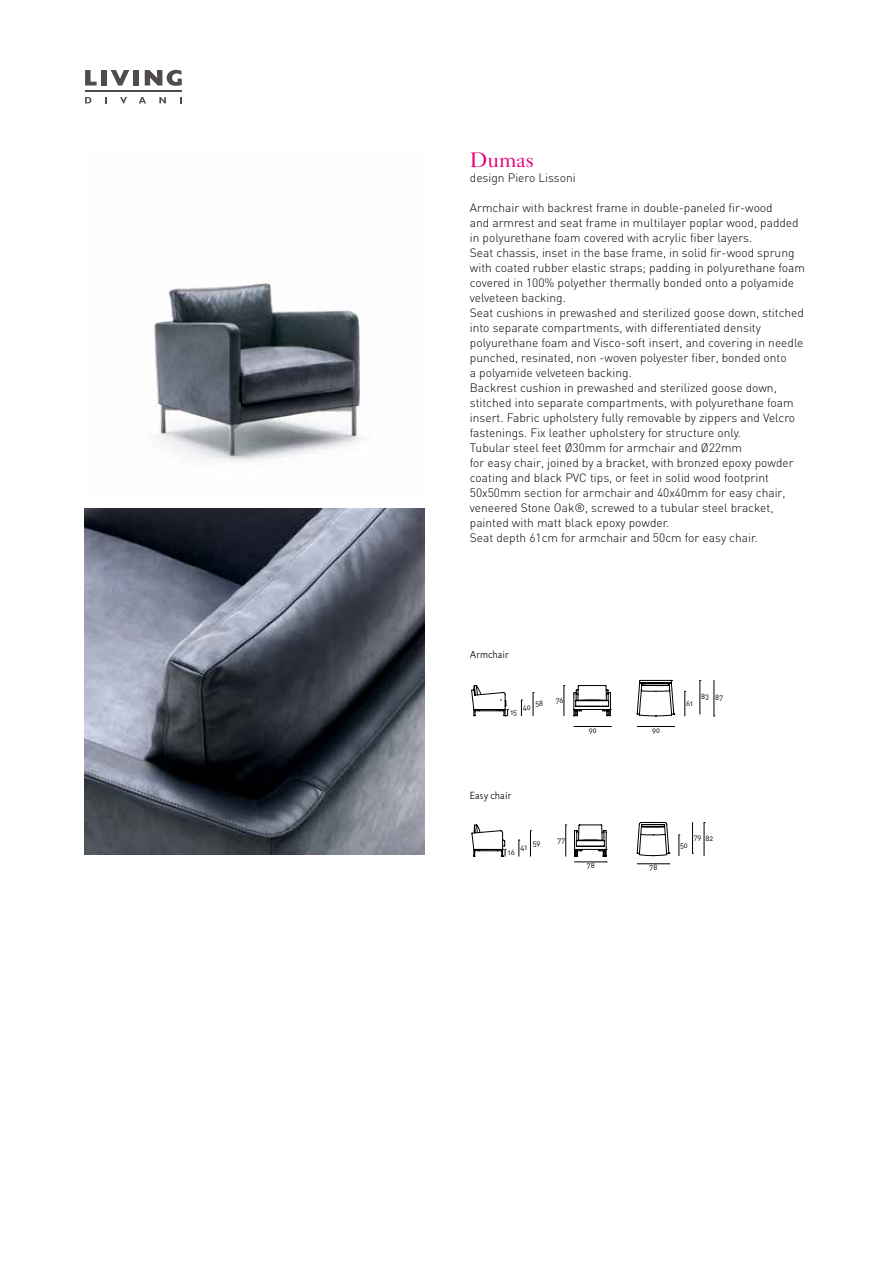
<style>
.page{position:relative;width:893px;height:1263px;background:#fff}
.page>*{position:absolute;margin:0;border:0;box-sizing:border-box;transform-origin:0 0}
.t1{font:21px "Caslon Five Forty";color:#e6007d}
.t2{font:300 12px/15px "DIN";color:#000}
.t3{font:300 10.5px "Jigsaw";letter-spacing:.01em;color:#000}
.t4{font:7.5px "DIN Regular Alternate";color:#000}
</style>
<div class="page">
<svg style="left:85px;top:70px;width:12px;height:16px"></svg>
<div style="left:101px;top:70px;width:6px;height:16px;background:#504b4e"></div>
<svg style="left:111px;top:70px;width:18px;height:16px"></svg>
<div style="left:133px;top:70px;width:6px;height:16px;background:#504b4e"></div>
<svg style="left:145px;top:70px;width:37px;height:16px"></svg>
<hr style="left:85px;top:91px;width:97px;height:1px;background:#504b4e">
<svg style="left:180px;top:97px;width:2px;height:6px"></svg>
<svg style="left:159px;top:97px;width:7px;height:6px"></svg>
<svg style="left:120px;top:97px;width:7px;height:7px"></svg>
<svg style="left:105px;top:97px;width:2px;height:6px"></svg>
<svg style="left:85px;top:97px;width:6px;height:6px"></svg>
<svg style="left:139px;top:97px;width:7px;height:6px"></svg>
<img style="left:85px;top:508px;width:340px;height:347px">
<img style="left:154px;top:282px;width:208px;height:179px">
<hr style="left:704px;top:822px;width:1px;height:34px;background:#000">
<hr style="left:692px;top:822px;width:1px;height:31px;background:#000">
<hr style="left:473px;top:674px;width:153px;height:1px;background:#000">
<hr style="left:700px;top:680px;width:1px;height:34px;background:#000">
<hr style="left:714px;top:680px;width:1px;height:36px;background:#000">
<svg style="left:471px;top:822px;width:209px;height:43px"></svg>
<svg style="left:685px;top:691px;width:1px;height:25px"></svg>
<svg style="left:471px;top:680px;width:204px;height:47px"></svg>
<h1 class="t1" style="left:470px;top:147px;width:66px">Dumas</h1>
<p class="t2" style="left:470px;top:170px;width:107px">design Piero Lissoni</p>
<p class="t2" style="left:470px;top:200px;width:337px">Armchair with backrest frame in double-paneled fir-wood<br>and armrest and seat frame in multilayer poplar wood, padded in polyurethane foam covered with acrylic fiber layers.<br>Seat chassis, inset in the base frame, in solid fir-wood sprung with coated rubber elastic straps; padding in polyurethane foam covered in 100% polyether thermally bonded onto a polyamide velveteen backing.<br>Seat cushions in prewashed and sterilized goose down, stitched into separate compartments, with differentiated density polyurethane foam and Visco-soft insert, and covering in needle punched, resinated, non -woven polyester fiber, bonded onto<br>a polyamide velveteen backing.<br>Backrest cushion in prewashed and sterilized goose down, stitched into separate compartments, with polyurethane foam insert. Fabric upholstery fully removable by zippers and Velcro fastenings. Fix leather upholstery for structure only.<br>Tubular steel feet Ø30mm for armchair and Ø22mm<br>for easy chair, joined by a bracket, with bronzed epoxy powder coating and black PVC tips, or feet in solid wood footprint 50x50mm section for armchair and 40x40mm for easy chair, veneered Stone Oak®, screwed to a tubular steel bracket, painted with matt black epoxy powder.<br>Seat depth 61cm for armchair and 50cm for easy chair.</p>
<p class="t4" style="left:473px;top:445px;width:119px">Modello "DUMAS poltrona" vers.2.0</p>
<p class="t4" style="left:701px;top:538px;width:23px">83 87</p>
<p class="t3" style="left:470px;top:649px;width:40px">Armchair</p>
<p class="t4" style="left:535px;top:699px;width:9px">58</p>
<p class="t4" style="left:523px;top:703px;width:9px">40</p>
<p class="t4" style="left:510px;top:707px;width:8px">15</p>
<p class="t4" style="left:556px;top:695px;width:9px">76</p>
<p class="t4" style="left:589px;top:725px;width:9px">90</p>
<p class="t3" style="left:470px;top:790px;width:43px">Easy chair</p>
<p class="t4" style="left:533px;top:839px;width:9px">59</p>
<p class="t4" style="left:520px;top:843px;width:8px">41</p>
<p class="t4" style="left:508px;top:847px;width:8px">16</p>
<p class="t4" style="left:558px;top:835px;width:9px">77</p>
<p class="t4" style="left:587px;top:861px;width:9px">78</p>
<p class="t4" style="left:652px;top:725px;width:9px">90</p>
<p class="t4" style="left:686px;top:698px;width:8px">61</p>
<p class="t4" style="left:701px;top:692px;width:23px">83 87</p>
<p class="t4" style="left:650px;top:862px;width:9px">78</p>
<p class="t4" style="left:694px;top:833px;width:9px">79</p>
<p class="t4" style="left:705px;top:834px;width:9px">82</p>
<p class="t4" style="left:680px;top:840px;width:9px">50</p>
</div>
